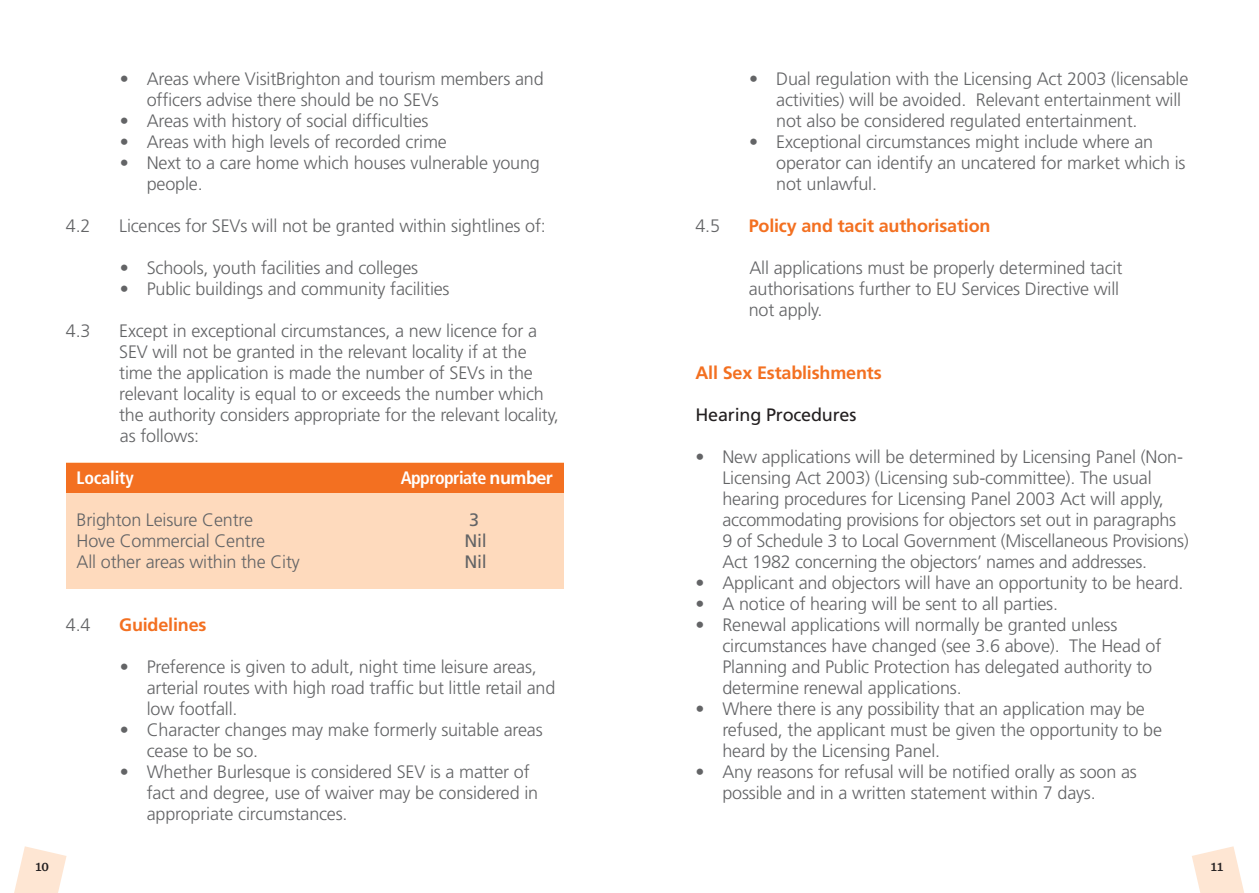
<style>
.page{position:relative;width:1259px;height:893px;background:#fff}
.page>*{position:absolute;margin:0;border:0;box-sizing:border-box;transform-origin:0 0}
.t1{font:300 18px/21px "Frutiger";letter-spacing:-.01em;color:#636466}
.t2{font:700 18px "Frutiger";letter-spacing:-.01em;color:#f37021}
.t3{font:700 condensed 18px "Frutiger";letter-spacing:-.03em;color:#fff}
.t4{font:18px "Frutiger";letter-spacing:-.01em;color:#231f20}
.t5{font:700 condensed 18px "Frutiger";letter-spacing:-.01em;color:#fff}
.t6{font:18px "Frutiger";letter-spacing:-.01em;color:#636466}
.t7{font:600 12.75px "Sentinel";color:#231f20}
.s1{font-stretch:normal}
</style>
<div class="page">
<svg style="left:1192px;top:846px;width:52px;height:47px"></svg>
<svg style="left:14px;top:846px;width:53px;height:47px"></svg>
<div style="left:66px;top:463px;width:497px;height:126px;background:#fedabd"></div>
<div style="left:66px;top:463px;width:497px;height:29px;background:#f37021"></div>
<p class="t1" style="left:147px;top:68px;width:398px;text-indent:-27px">• Areas where VisitBrighton and tourism members and officers advise there should be no SEVs</p>
<p class="t1" style="left:120px;top:110px;width:310px">• Areas with history of social difficulties</p>
<p class="t1" style="left:120px;top:131px;width:329px">• Areas with high levels of recorded crime</p>
<p class="t1" style="left:147px;top:152px;width:395px;text-indent:-27px">• Next to a care home which houses vulnerable young people.</p>
<p class="t1" style="left:66px;top:215px;width:26px">4.2</p>
<p class="t1" style="left:119px;top:215px;width:428px">Licences for SEVs will not be granted within sightlines of:</p>
<p class="t1" style="left:120px;top:257px;width:300px">• Schools, youth facilities and colleges</p>
<p class="t1" style="left:120px;top:278px;width:331px">• Public buildings and community facilities</p>
<p class="t1" style="left:66px;top:320px;width:26px">4.3</p>
<p class="t1" style="left:119px;top:320px;width:441px">Except in exceptional circumstances, a new licence for a SEV will not be granted in the relevant locality if at the time the application is made the number of SEVs in the relevant locality is equal to or exceeds the number which the authority considers appropriate for the relevant locality, as follows:</p>
<p class="t5" style="left:77px;top:467px;width:59px">Locality</p>
<p class="t3" style="left:401px;top:467px;width:154px">Appropriate <span class="s1">number</span></p>
<p class="t1" style="left:77px;top:509px;width:178px">Brighton Leisure Centre</p>
<p class="t6" style="left:469px;top:509px;width:12px">3</p>
<p class="t1" style="left:77px;top:530px;width:190px">Hove Commercial Centre</p>
<p class="t6" style="left:464px;top:530px;width:24px">Nil</p>
<p class="t1" style="left:77px;top:551px;width:225px">All other areas within the City</p>
<p class="t6" style="left:464px;top:551px;width:24px">Nil</p>
<p class="t1" style="left:66px;top:614px;width:26px">4.4</p>
<p class="t2" style="left:119px;top:614px;width:89px">Guidelines</p>
<p class="t1" style="left:147px;top:656px;width:410px;text-indent:-27px">• Preference is given to adult, night time leisure areas, arterial routes with high road traffic but little retail and low footfall.</p>
<p class="t1" style="left:147px;top:719px;width:397px;text-indent:-27px">• Character changes may make formerly suitable areas cease to be so.</p>
<p class="t1" style="left:147px;top:761px;width:393px;text-indent:-27px">• Whether Burlesque is considered SEV is a matter of fact and degree, use of waiver may be considered in appropriate circumstances.</p>
<p class="t1" style="left:776px;top:68px;width:414px;text-indent:-27px">• Dual regulation with the Licensing Act 2003 (licensable activities) will be avoided. Relevant entertainment will not also be considered regulated entertainment.</p>
<p class="t1" style="left:776px;top:131px;width:411px;text-indent:-27px">• Exceptional circumstances might include where an operator can identify an uncatered for market which is not unlawful.</p>
<p class="t1" style="left:695px;top:215px;width:26px">4.5</p>
<p class="t2" style="left:748px;top:215px;width:243px">Policy and tacit authorisation</p>
<p class="t1" style="left:748px;top:257px;width:375px">All applications must be properly determined tacit authorisations further to EU Services Directive will not apply.</p>
<p class="t2" style="left:695px;top:362px;width:188px">All Sex Establishments</p>
<p class="t4" style="left:695px;top:404px;width:162px">Hearing Procedures</p>
<p class="t1" style="left:722px;top:446px;width:468px;text-indent:-27px">• New applications will be determined by Licensing Panel (Non-Licensing Act 2003) (Licensing sub-committee). The usual hearing procedures for Licensing Panel 2003 Act will apply, accommodating provisions for objectors set out in paragraphs 9 of Schedule 3 to Local Government (Miscellaneous Provisions)<br>Act 1982 concerning the objectors’ names and addresses.</p>
<p class="t1" style="left:695px;top:572px;width:489px">• Applicant and objectors will have an opportunity to be heard.</p>
<p class="t1" style="left:695px;top:593px;width:364px">• A notice of hearing will be sent to all parties.</p>
<p class="t1" style="left:722px;top:614px;width:440px;text-indent:-27px">• Renewal applications will normally be granted unless circumstances have changed (see 3.6 above). The Head of Planning and Public Protection has delegated authority to determine renewal applications.</p>
<p class="t1" style="left:722px;top:698px;width:441px;text-indent:-27px">• Where there is any possibility that an application may be refused, the applicant must be given the opportunity to be heard by the Licensing Panel.</p>
<p class="t1" style="left:722px;top:761px;width:416px;text-indent:-27px">• Any reasons for refusal will be notified orally as soon as possible and in a written statement within 7 days.</p>
<p class="t7" style="left:35px;top:857px;width:15px">10</p>
<p class="t7" style="left:1210px;top:857px;width:14px">11</p>
</div>
